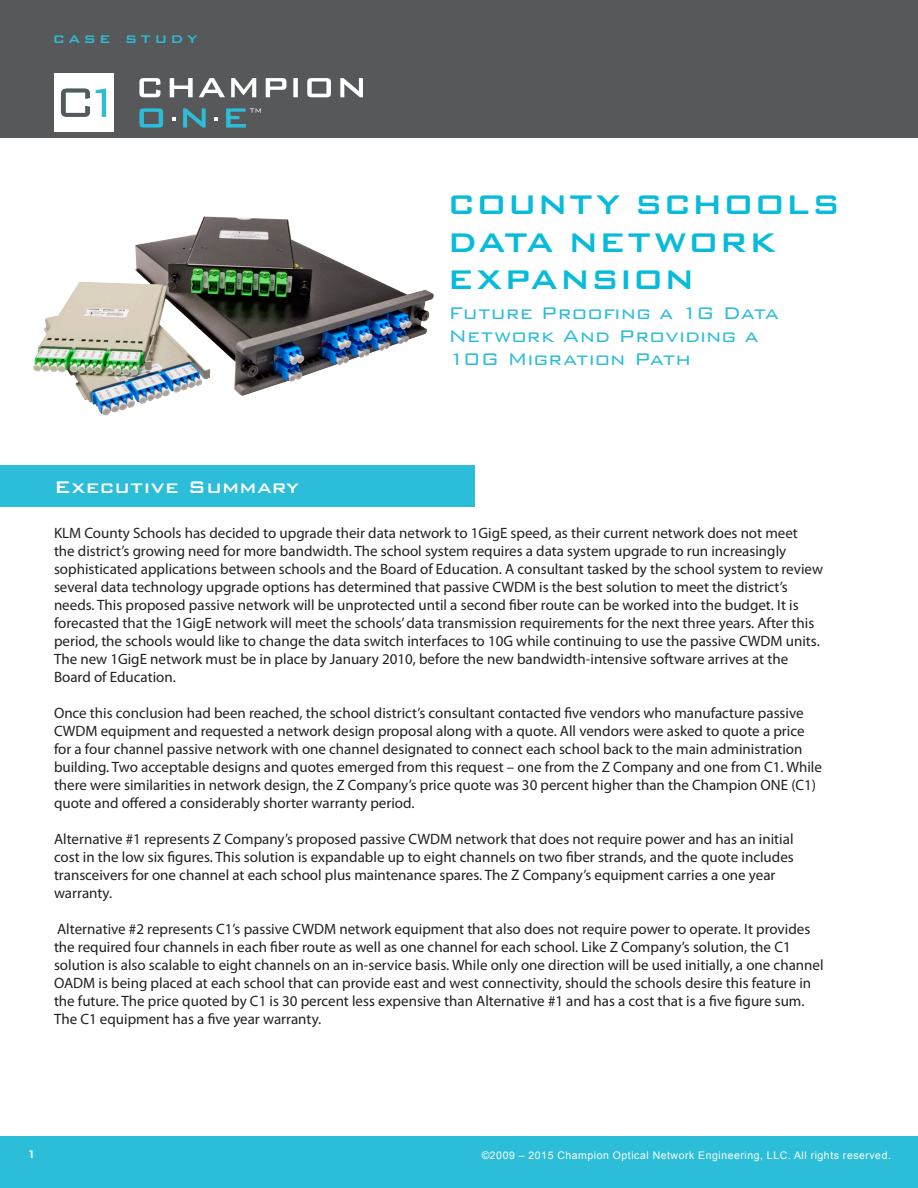
<style>
.page{position:relative;width:918px;height:1188px;background:#fff}
.page>*{position:absolute;margin:0;border:0;box-sizing:border-box;transform-origin:0 0}
.t1{font:500 36px "Bank Gothic BT";letter-spacing:-.005em;color:#07bbda}
.t2{font:300 22.5px/22.8px "Bank Gothic BT";color:#2cbdd8}
.t3{font:500 22.5px "Bank Gothic BT";letter-spacing:.01em;color:#fff}
.t4{font:500 18px "Bank Gothic BT";letter-spacing:.21em;color:#2cbdd8}
.t5{font:15px "Myriad Pro";color:#231f20}
.t6{font:500 15px "Bank Gothic BT";color:#fff}
.t7{font:10.5px "Arial";letter-spacing:.05em;color:#fff}
</style>
<div class="page">
<div style="left:0;top:465px;width:474px;height:41px;background:#2cbdd8"></div>
<div style="left:0;top:1136px;width:918px;height:52px;background:#2cbdd8"></div>
<div style="left:0;top:0;width:918px;height:138px;background:#57585a"></div>
<div style="left:54px;top:73px;width:59px;height:59px;background:#fff"></div>
<svg style="left:61px;top:88px;width:45px;height:29px"></svg>
<svg style="left:139px;top:78px;width:224px;height:19px"></svg>
<svg style="left:139px;top:108px;width:122px;height:20px"></svg>
<img style="left:33px;top:216px;width:401px;height:200px">
<p class="t4" style="left:53px;top:28px;width:146px">case study</p>
<p class="t3" style="left:54px;top:475px;width:247px">Executive Summary</p>
<p class="t1" style="left:447px;top:185px;width:395px">COUNTY SCHOOLS</p>
<p class="t1" style="left:447px;top:222px;width:332px">DATA NETWORK</p>
<p class="t1" style="left:447px;top:260px;width:249px">EXPANSION</p>
<p class="t2" style="left:449px;top:301px;width:332px">Future Proofing a 1G Data<br>Network And Providing a<br>10G Migration Path</p>
<p class="t5" style="left:54px;top:524px;width:745px">KLM County Schools has decided to upgrade their data network to 1GigE speed, as their current network does not meet</p>
<p class="t5" style="left:54px;top:542px;width:734px">the district’s growing need for more bandwidth. The school system requires a data system upgrade to run increasingly</p>
<p class="t5" style="left:54px;top:560px;width:771px">sophisticated applications between schools and the Board of Education. A consultant tasked by the school system to review</p>
<p class="t5" style="left:54px;top:578px;width:735px">several data technology upgrade options has determined that passive CWDM is the best solution to meet the district’s</p>
<p class="t5" style="left:54px;top:596px;width:746px">needs. This proposed passive network will be unprotected until a second fiber route can be worked into the budget. It is</p>
<p class="t5" style="left:54px;top:614px;width:762px">forecasted that the 1GigE network will meet the schools’ data transmission requirements for the next three years. After this</p>
<p class="t5" style="left:54px;top:632px;width:767px">period, the schools would like to change the data switch interfaces to 10G while continuing to use the passive CWDM units.</p>
<p class="t5" style="left:54px;top:650px;width:736px">The new 1GigE network must be in place by January 2010, before the new bandwidth-intensive software arrives at the</p>
<p class="t5" style="left:54px;top:668px;width:123px">Board of Education.</p>
<p class="t5" style="left:54px;top:704px;width:751px">Once this conclusion had been reached, the school district’s consultant contacted five vendors who manufacture passive</p>
<p class="t5" style="left:54px;top:722px;width:752px">CWDM equipment and requested a network design proposal along with a quote. All vendors were asked to quote a price</p>
<p class="t5" style="left:54px;top:740px;width:750px">for a four channel passive network with one channel designated to connect each school back to the main administration</p>
<p class="t5" style="left:54px;top:758px;width:769px">building. Two acceptable designs and quotes emerged from this request – one from the Z Company and one from C1. While</p>
<p class="t5" style="left:54px;top:776px;width:764px">there were similarities in network design, the Z Company’s price quote was 30 percent higher than the Champion ONE (C1)</p>
<p class="t5" style="left:54px;top:794px;width:362px">quote and offered a considerably shorter warranty period.</p>
<p class="t5" style="left:54px;top:830px;width:741px">Alternative #1 represents Z Company’s proposed passive CWDM network that does not require power and has an initial</p>
<p class="t5" style="left:54px;top:848px;width:741px">cost in the low six figures. This solution is expandable up to eight channels on two fiber strands, and the quote includes</p>
<p class="t5" style="left:54px;top:866px;width:723px">transceivers for one channel at each school plus maintenance spares. The Z Company’s equipment carries a one year</p>
<p class="t5" style="left:54px;top:884px;width:60px">warranty.</p>
<p class="t5" style="left:57px;top:920px;width:755px">Alternative #2 represents C1’s passive CWDM network equipment that also does not require power to operate. It provides</p>
<p class="t5" style="left:54px;top:938px;width:738px">the required four channels in each fiber route as well as one channel for each school. Like Z Company’s solution, the C1</p>
<p class="t5" style="left:54px;top:956px;width:771px">solution is also scalable to eight channels on an in-service basis. While only one direction will be used initially, a one channel</p>
<p class="t5" style="left:54px;top:974px;width:759px">OADM is being placed at each school that can provide east and west connectivity, should the schools desire this feature in</p>
<p class="t5" style="left:54px;top:992px;width:752px">the future. The price quoted by C1 is 30 percent less expensive than Alternative #1 and has a cost that is a five figure sum.</p>
<p class="t5" style="left:54px;top:1010px;width:269px">The C1 equipment has a five year warranty.</p>
<p class="t6" style="left:25px;top:1145px;width:13px">1</p>
<p class="t7" style="left:482px;top:1149px;width:411px">©2009 – 2015 Champion Optical Network Engineering, LLC. All rights reserved.</p>
</div>
